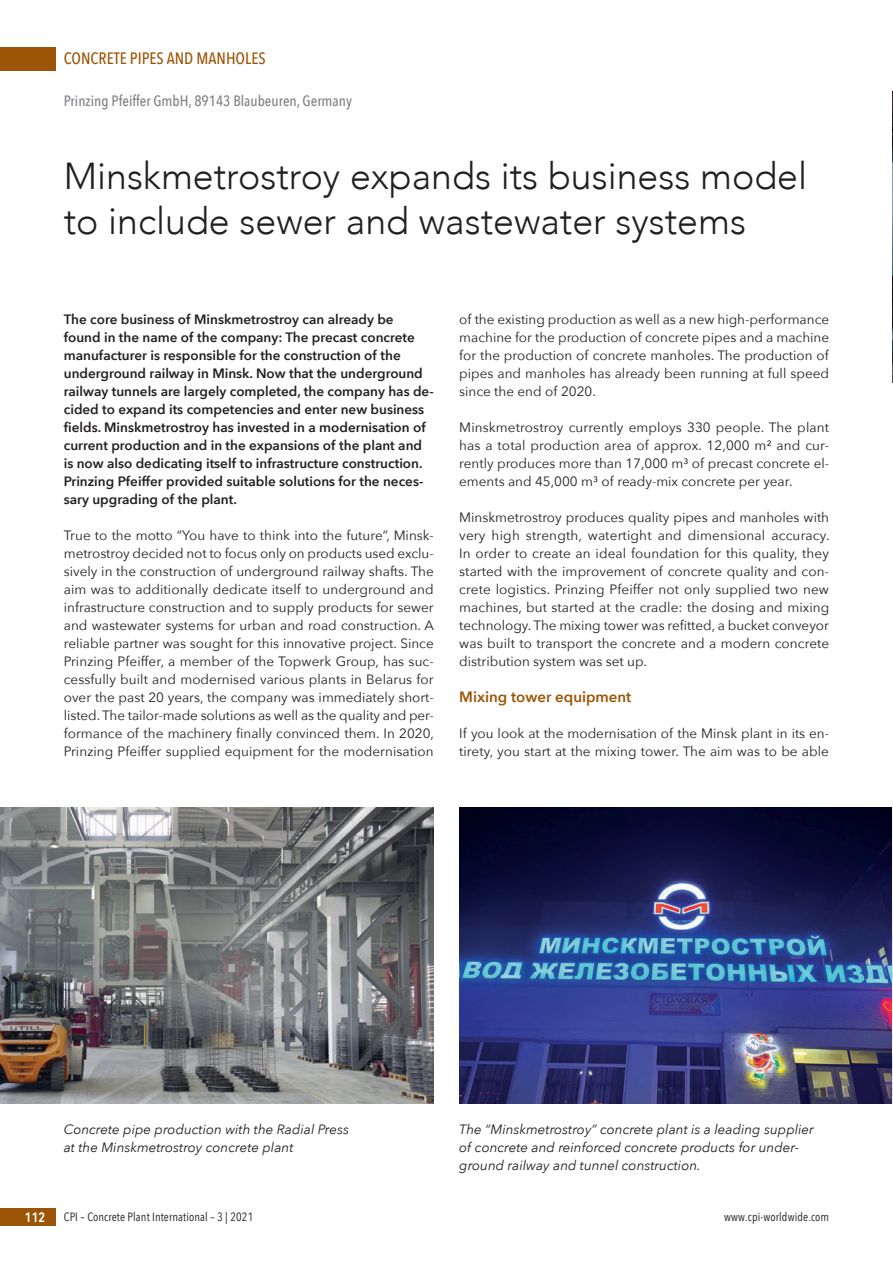
<style>
.page{position:relative;width:893px;height:1263px;background:#fff}
.page>*{position:absolute;margin:0;border:0;box-sizing:border-box;transform-origin:0 0}
.t1{font:300 37.5px/45px "Avenir";color:#231f20}
.t2{font:500 16.5px "Avenir Next Condensed";color:#9c5506}
.t3{font:500 15px "Avenir Next Condensed";color:#808285}
.t4{font:600 15px "Avenir Next";color:#9c5506}
.t5{font:13.5px/18px "Avenir Next";color:#231f20;text-align:justify}
.t6{font:600 13.5px/18px "Avenir Next";color:#231f20}
.t7{font:italic 13.5px/18px "Avenir Next";color:#231f20}
.t8{font:600 13.5px "Avenir Next Condensed";color:#fff}
.t9{font:12px "Avenir Next Condensed";letter-spacing:.01em;color:#231f20}
</style>
<div class="page">
<div style="left:0;top:47px;width:55px;height:23px;background:#9c5506"></div>
<div style="left:0;top:1208px;width:55px;height:18px;background:#9c5506"></div>
<img style="left:0;top:808px;width:434px;height:295px">
<img style="left:459px;top:808px;width:434px;height:295px">
<img style="left:892px;top:91px;width:1px;height:291px">
<p class="t2" style="left:64px;top:49px;width:203px">CONCRETE PIPES AND MANHOLES</p>
<p class="t3" style="left:64px;top:92px;width:290px">Prinzing Pfeiffer GmbH, 89143 Blaubeuren, Germany</p>
<h1 class="t1" style="left:64px;top:153px;width:745px">Minskmetrostroy expands its business model to include sewer and wastewater systems</h1>
<p class="t6" style="left:64px;top:310px;width:371px">The core business of Minskmetrostroy can already be found in the name of the company: The precast concrete manufacturer is responsible for the construction of the underground railway in Minsk. Now that the underground railway tunnels are largely completed, the company has de&shy;cided to expand its competencies and enter new business fields. Minskmetrostroy has invested in a modernisation of current production and in the expansions of the plant and is now also dedicating itself to infrastructure construction.<br>Prinzing Pfeiffer provided suitable solutions for the neces&shy;sary upgrading of the plant.</p>
<p class="t5" style="left:64px;top:526px;width:372px">True to the motto “You have to think into the future”, Minsk&shy;metrostroy decided not to focus only on products used exclu&shy;sively in the construction of underground railway shafts. The aim was to additionally dedicate itself to underground and infrastructure construction and to supply products for sewer and wastewater systems for urban and road construction. A reliable partner was sought for this innovative project. Since Prinzing Pfeiffer, a member of the Topwerk Group, has suc&shy;cessfully built and modernised various plants in Belarus for over the past 20 years, the company was immediately short&shy;listed. The tailor-made solutions as well as the quality and per&shy;formance of the machinery finally convinced them. In 2020, Prinzing Pfeiffer supplied equipment for the modernisation</p>
<p class="t5" style="left:459px;top:310px;width:371px">of the existing production as well as a new high-performance machine for the production of concrete pipes and a machine for the production of concrete manholes. The production of pipes and manholes has already been running at full speed since the end of 2020.</p>
<p class="t5" style="left:459px;top:418px;width:371px">Minskmetrostroy currently employs 330 people. The plant has a total production area of approx. 12,000 m² and cur&shy;rently produces more than 17,000 m³ of precast concrete el&shy;ements and 45,000 m³ of ready-mix concrete per year.</p>
<p class="t5" style="left:459px;top:508px;width:372px">Minskmetrostroy produces quality pipes and manholes with very high strength, watertight and dimensional accuracy.<br>In order to create an ideal foundation for this quality, they started with the improvement of concrete quality and con&shy;crete logistics. Prinzing Pfeiffer not only supplied two new machines, but started at the cradle: the dosing and mixing technology. The mixing tower was refitted, a bucket conveyor was built to transport the concrete and a modern concrete distribution system was set up.</p>
<p class="t4" style="left:459px;top:684px;width:174px">Mixing tower equipment</p>
<p class="t5" style="left:459px;top:724px;width:371px">If you look at the modernisation of the Minsk plant in its en&shy;tirety, you start at the mixing tower. The aim was to be able</p>
<p class="t7" style="left:64px;top:1120px;width:287px">Concrete pipe production with the Radial Press at the Minskmetrostroy concrete plant</p>
<p class="t7" style="left:459px;top:1120px;width:356px">The “Minskmetrostroy” concrete plant is a leading supplier of concrete and reinforced concrete products for under&shy;ground railway and tunnel construction.</p>
<p class="t8" style="left:25px;top:1206px;width:22px">112</p>
<p class="t9" style="left:64px;top:1207px;width:191px">CPI – Concrete Plant International – 3 | 2021</p>
<p class="t9" style="left:724px;top:1207px;width:107px">www.cpi-worldwide.com</p>
</div>
